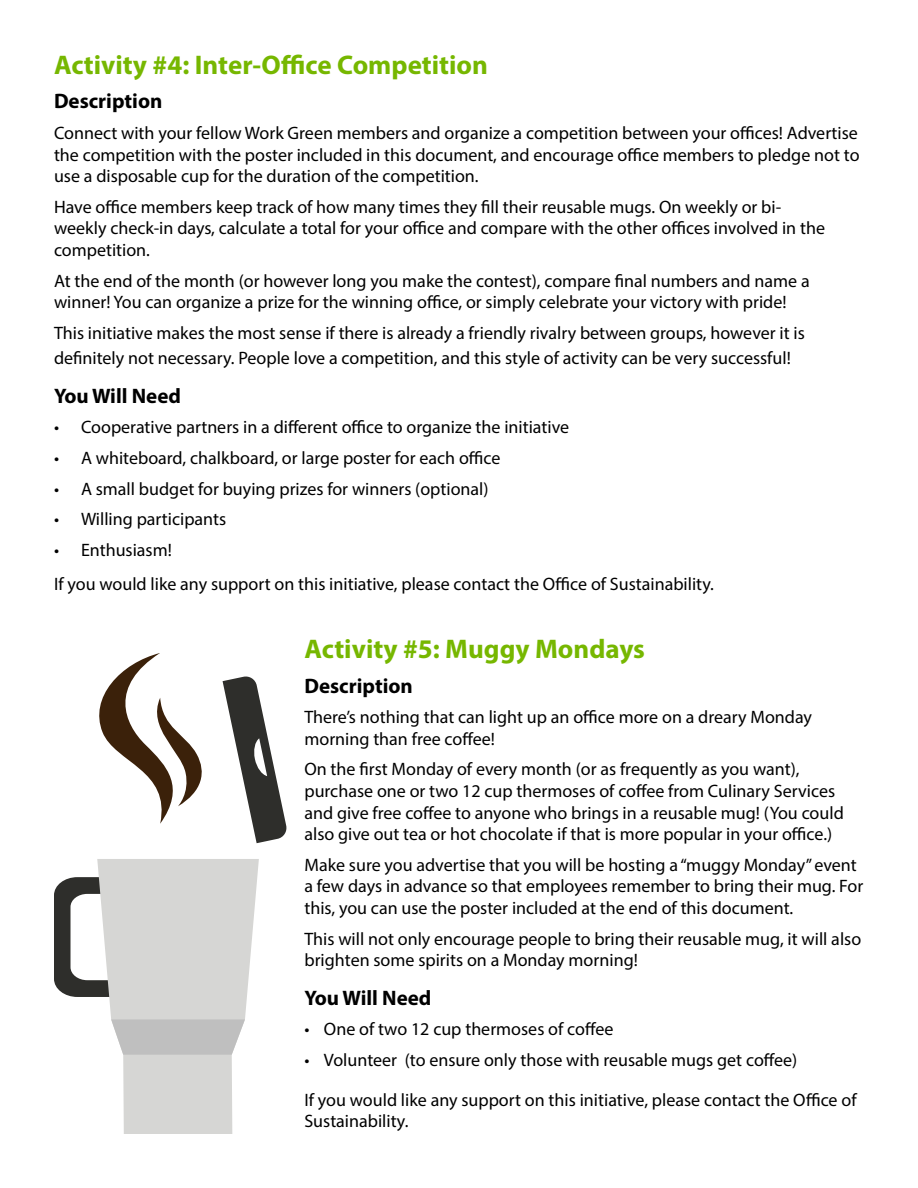
<style>
.page{position:relative;width:918px;height:1188px;background:#fff}
.page>*{position:absolute;margin:0;border:0;box-sizing:border-box;transform-origin:0 0}
.t1{font:700 27px "Myriad Pro";color:#76b700}
.t2{font:700 21px "Myriad Pro";color:#000}
.t3{font:18px/21.6px "Myriad Pro";color:#000}
</style>
<div class="page">
<svg style="left:54px;top:877px;width:43px;height:120px"></svg>
<svg style="left:97px;top:859px;width:162px;height:275px;fill:#d6d6d4"></svg>
<svg style="left:111px;top:1019px;width:134px;height:36px;background:#c5c5c5"></svg>
<svg style="left:223px;top:676px;width:64px;height:167px"></svg>
<svg style="left:99px;top:653px;width:103px;height:171px"></svg>
<h1 class="t1" style="left:54px;top:48px;width:435px">Activity #4: Inter-Office Competition</h1>
<p class="t2" style="left:54px;top:88px;width:110px">Description</p>
<p class="t3" style="left:54px;top:122px;width:807px;text-align:justify">Connect with your fellow Work Green members and organize a competition between your offices! Advertise the competition with the poster included in this document, and encourage office members to pledge not to use a disposable cup for the duration of the competition.</p>
<p class="t3" style="left:54px;top:196px;width:773px">Have office members keep track of how many times they fill their reusable mugs. On weekly or bi&shy;weekly check-in days, calculate a total for your office and compare with the other offices involved in the competition.</p>
<p class="t3" style="left:54px;top:270px;width:757px">At the end of the month (or however long you make the contest), compare final numbers and name a winner! You can organize a prize for the winning office, or simply celebrate your victory with pride!</p>
<p class="t3" style="left:54px;top:320px;width:752px;line-height:25.2px">This initiative makes the most sense if there is already a friendly rivalry between groups, however it is definitely not necessary. People love a competition, and this style of activity can be very successful!</p>
<p class="t2" style="left:54px;top:382px;width:128px">You Will Need</p>
<p class="t3" style="left:54px;top:416px;width:517px">• Cooperative partners in a different office to organize the initiative</p>
<p class="t3" style="left:54px;top:447px;width:448px">• A whiteboard, chalkboard, or large poster for each office</p>
<p class="t3" style="left:54px;top:477px;width:436px">• A small budget for buying prizes for winners (optional)</p>
<p class="t3" style="left:54px;top:508px;width:174px">• Willing participants</p>
<p class="t3" style="left:54px;top:532px;width:661px;line-height:34.2px">• Enthusiasm!<br>If you would like any support on this initiative, please contact the Office of Sustainability.</p>
<h1 class="t1" style="left:304px;top:632px;width:342px">Activity #5: Muggy Mondays</h1>
<p class="t2" style="left:304px;top:672px;width:110px">Description</p>
<p class="t3" style="left:304px;top:706px;width:509px">There’s nothing that can light up an office more on a dreary Monday morning than free coffee!</p>
<p class="t3" style="left:304px;top:758px;width:541px">On the first Monday of every month (or as frequently as you want), purchase one or two 12 cup thermoses of coffee from Culinary Services and give free coffee to anyone who brings in a reusable mug! (You could also give out tea or hot chocolate if that is more popular in your office.)</p>
<p class="t3" style="left:304px;top:854px;width:560px">Make sure you advertise that you will be hosting a “muggy Monday” event a few days in advance so that employees remember to bring their mug. For this, you can use the poster included at the end of this document.</p>
<p class="t3" style="left:304px;top:927px;width:558px">This will not only encourage people to bring their reusable mug, it will also brighten some spirits on a Monday morning!</p>
<p class="t2" style="left:304px;top:984px;width:128px">You Will Need</p>
<p class="t3" style="left:304px;top:1018px;width:310px">• One of two 12 cup thermoses of coffee</p>
<p class="t3" style="left:304px;top:1049px;width:494px">• Volunteer (to ensure only those with reusable mugs get coffee)</p>
<p class="t3" style="left:304px;top:1089px;width:554px">If you would like any support on this initiative, please contact the Office of<br>Sustainability.</p>
</div>
